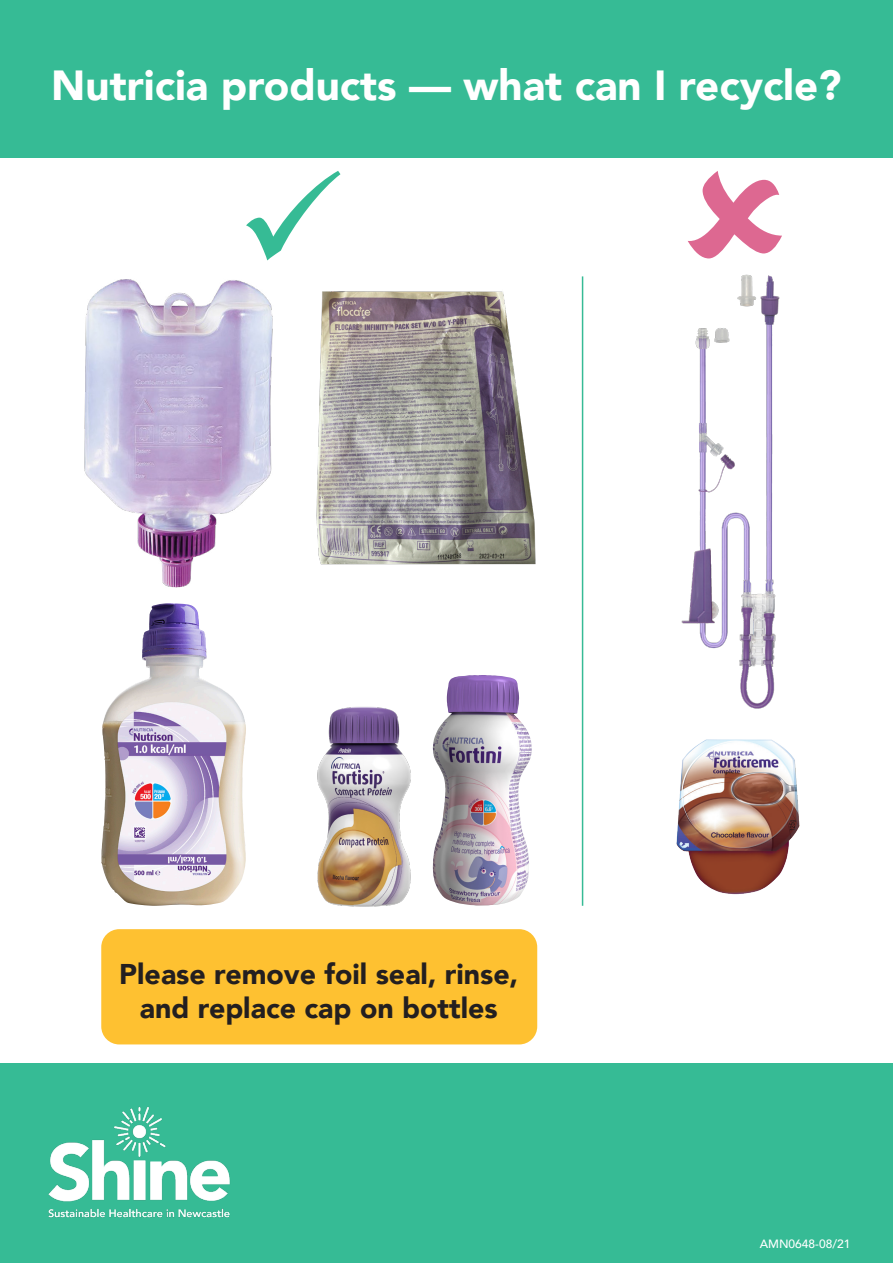
<style>
.page{position:relative;width:893px;height:1263px;background:#fff}
.page>*{position:absolute;margin:0;border:0;box-sizing:border-box;transform-origin:0 0}
.t1{font:900 42px "Avenir";color:#fff}
.t2{font:900 28.5px/34.2px "Avenir";color:#231f20;text-align:center}
.t3{font:500 12px "Avenir";color:#fff}
</style>
<div class="page">
<div style="left:0;top:0;width:893px;height:157px;background:#36bb95"></div>
<div style="left:0;top:1063px;width:893px;height:200px;background:#36bb95"></div>
<img style="left:48px;top:1106px;width:182px;height:112px">
<hr style="left:582px;top:276px;width:1px;height:630px;background:#36bb95">
<img style="left:84px;top:260px;width:189px;height:328px">
<img style="left:316px;top:291px;width:220px;height:274px">
<img style="left:101px;top:603px;width:145px;height:303px">
<img style="left:317px;top:707px;width:94px;height:200px">
<img style="left:681px;top:258px;width:99px;height:412px">
<img style="left:676px;top:670px;width:124px;height:225px">
<svg style="left:246px;top:171px;width:94px;height:89px"></svg>
<svg style="left:688px;top:171px;width:94px;height:87px"></svg>
<div style="left:101px;top:929px;width:436px;height:115px;background:#fec131;border-radius:18px"></div>
<img style="left:432px;top:675px;width:100px;height:230px">
<p class="t1" style="left:51px;top:49px;width:792px">Nutricia products — what can I recycle?</p>
<p class="t2" style="left:119px;top:956px;width:400px">Please remove foil seal, rinse, and replace cap on bottles</p>
<p class="t3" style="left:760px;top:1233px;width:92px">AMN0648-08/21</p>
</div>
